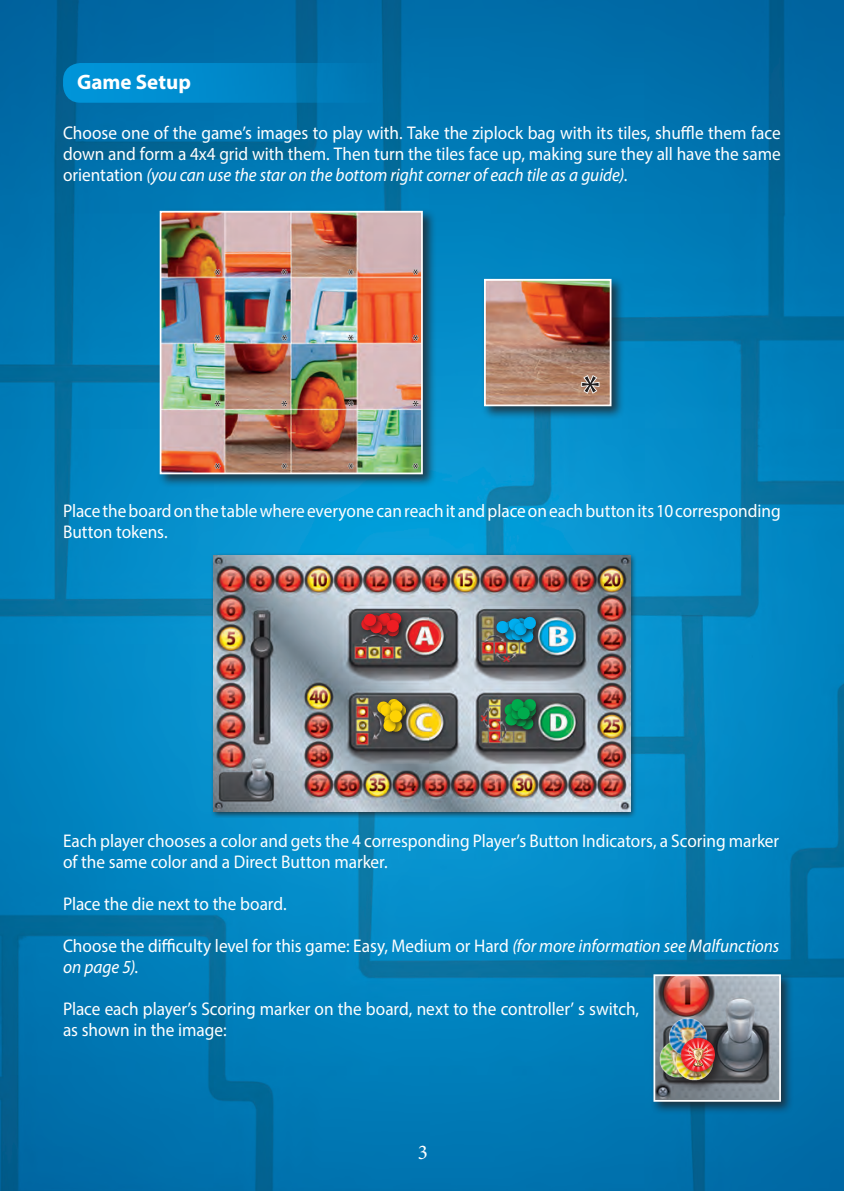
<style>
.page{position:relative;width:844px;height:1191px;background:#fff}
.page>*{position:absolute;margin:0;border:0;box-sizing:border-box;transform-origin:0 0}
.t1{font:700 21px "Myriad Pro";color:#fff}
.t2{font:21px "Minion Pro";color:#fff}
.t3{font:18.38px/21px "Myriad Pro";color:#fff;scale:.94 1}
.s1{font-style:italic}
</style>
<div class="page">
<img style="left:0;top:0;width:843px;height:1191px">
<svg style="left:63px;top:63px;width:355px;height:40px;background:#0083c3"></svg>
<div style="left:481px;top:276px;width:144px;height:144px;background:#231f20;opacity:.75"></div>
<img style="left:487px;top:282px;width:121px;height:121px">
<div style="left:484px;top:279px;width:127px;height:127px;border:2px solid #fff"></div>
<svg style="left:581px;top:375px;width:18px;height:19px"></svg>
<div style="left:157px;top:208px;width:279px;height:280px;background:#231f20;opacity:.75"></div>
<img style="left:163px;top:214px;width:256px;height:257px">
<div style="left:160px;top:211px;width:262px;height:263px;border:2px solid #fff"></div>
<svg style="left:214px;top:463px;width:6px;height:6px"></svg>
<svg style="left:214px;top:400px;width:6px;height:7px"></svg>
<svg style="left:214px;top:334px;width:6px;height:7px"></svg>
<svg style="left:214px;top:269px;width:6px;height:6px"></svg>
<svg style="left:281px;top:463px;width:6px;height:6px"></svg>
<svg style="left:281px;top:400px;width:6px;height:7px"></svg>
<svg style="left:281px;top:334px;width:6px;height:7px"></svg>
<svg style="left:281px;top:269px;width:6px;height:6px"></svg>
<svg style="left:347px;top:463px;width:7px;height:6px"></svg>
<svg style="left:347px;top:400px;width:7px;height:7px"></svg>
<svg style="left:347px;top:334px;width:7px;height:7px"></svg>
<svg style="left:347px;top:269px;width:7px;height:6px"></svg>
<svg style="left:412px;top:463px;width:6px;height:6px"></svg>
<svg style="left:412px;top:400px;width:6px;height:7px"></svg>
<svg style="left:412px;top:334px;width:6px;height:7px"></svg>
<svg style="left:412px;top:269px;width:6px;height:6px"></svg>
<div style="left:210px;top:552px;width:426px;height:266px;background:#231f20;opacity:.75"></div>
<img style="left:214px;top:556px;width:416px;height:255px">
<div style="left:376px;top:609px;width:23px;height:23px;background:#3e4145"></div>
<div style="left:357px;top:614px;width:23px;height:23px;background:#4d4e52"></div>
<div style="left:382px;top:620px;width:23px;height:23px;background:#231f20;opacity:.75"></div>
<div style="left:373px;top:618px;width:22px;height:23px;background:#231f20;opacity:.75"></div>
<div style="left:385px;top:609px;width:23px;height:23px;background:#231f20;opacity:.75"></div>
<div style="left:374px;top:610px;width:22px;height:22px;background:#5e5e62"></div>
<div style="left:382px;top:616px;width:23px;height:23px;background:#3f4042"></div>
<div style="left:366px;top:617px;width:23px;height:23px;background:#231f20;opacity:.75"></div>
<div style="left:360px;top:610px;width:22px;height:22px;background:#5f6165"></div>
<svg style="left:360px;top:612px;width:42px;height:25px"></svg>
<div style="left:384px;top:695px;width:22px;height:23px;background:#55575a"></div>
<div style="left:390px;top:701px;width:22px;height:22px;background:#231f20;opacity:.75"></div>
<div style="left:373px;top:697px;width:23px;height:23px;background:#231f20;opacity:.75"></div>
<div style="left:386px;top:706px;width:23px;height:23px;background:#231f20;opacity:.75"></div>
<div style="left:386px;top:697px;width:23px;height:23px;background:#4d5054"></div>
<div style="left:386px;top:715px;width:22px;height:23px;background:#434549"></div>
<div style="left:379px;top:715px;width:23px;height:23px;background:#231f20;opacity:.75"></div>
<div style="left:386px;top:706px;width:22px;height:23px;background:#231f20;opacity:.75"></div>
<svg style="left:376px;top:698px;width:31px;height:34px"></svg>
<div style="left:517px;top:713px;width:23px;height:23px;background:#231f20;opacity:.75"></div>
<div style="left:500px;top:700px;width:23px;height:23px;background:#534f53"></div>
<div style="left:510px;top:710px;width:23px;height:23px;background:#231f20;opacity:.75"></div>
<div style="left:517px;top:703px;width:23px;height:23px;background:#231f20;opacity:.75"></div>
<div style="left:519px;top:700px;width:23px;height:23px;background:#231f20;opacity:.75"></div>
<div style="left:501px;top:709px;width:23px;height:23px;background:#231f20;opacity:.75"></div>
<div style="left:519px;top:695px;width:23px;height:23px;background:#231f20;opacity:.75"></div>
<div style="left:507px;top:695px;width:23px;height:23px;background:#505357"></div>
<svg style="left:503px;top:698px;width:33px;height:32px"></svg>
<div style="left:501px;top:624px;width:23px;height:22px;background:#231f20;opacity:.75"></div>
<div style="left:507px;top:624px;width:23px;height:23px;background:#231f20;opacity:.75"></div>
<div style="left:492px;top:617px;width:23px;height:23px;background:#231f20;opacity:.75"></div>
<div style="left:517px;top:626px;width:23px;height:23px;background:#231f20;opacity:.75"></div>
<div style="left:504px;top:614px;width:23px;height:23px;background:#4e5154"></div>
<div style="left:519px;top:613px;width:23px;height:22px;background:#231f20;opacity:.75"></div>
<svg style="left:495px;top:616px;width:41px;height:27px"></svg>
<div style="left:650px;top:971px;width:144px;height:144px;background:#231f20;opacity:.75"></div>
<img style="left:656px;top:977px;width:121px;height:121px">
<div style="left:653px;top:974px;width:127px;height:127px;border:2px solid #fff"></div>
<img style="left:651px;top:1032px;width:16px;height:54px">
<div style="left:672px;top:1040px;width:53px;height:53px;background:#231f20;opacity:.75"></div>
<img style="left:667px;top:1034px;width:55px;height:55px">
<div style="left:666px;top:1015px;width:53px;height:54px;background:#231f20;opacity:.75"></div>
<img style="left:660px;top:1010px;width:56px;height:55px">
<div style="left:677px;top:1034px;width:44px;height:44px;background:#231f20;opacity:.75"></div>
<svg style="left:681px;top:1038px;width:33px;height:33px"></svg>
<p class="t1" style="left:77px;top:68px;width:115px">Game Setup</p>
<p class="t3" style="left:63px;top:122px;width:765px;text-align:justify">Choose one of the game’s images to play with. Take the ziplock bag with its tiles, shuffle them face down and form a 4x4 grid with them. Then turn the tiles face up, making sure they all have the same orientation <span class="s1">(you can use the star on the bottom right corner of each tile as a guide)</span>.</p>
<p class="t3" style="left:63px;top:500px;width:764px">Place the board on the table where everyone can reach it and place on each button its 10 corresponding<br>Button tokens.</p>
<p class="t3" style="left:63px;top:830px;width:763px">Each player chooses a color and gets the 4 corresponding Player’s Button Indicators, a Scoring marker of the same color and a Direct Button marker.</p>
<p class="t3" style="left:63px;top:893px;width:239px">Place the die next to the board.</p>
<p class="t3" style="left:63px;top:935px;width:763px">Choose the difficulty level for this game: Easy, Medium or Hard <span class="s1">(for more information see Malfunctions on page 5)</span>.</p>
<p class="t3" style="left:63px;top:998px;width:614px">Place each player’s Scoring marker on the board, next to the controller’ s switch, as shown in the image:</p>
<p class="t2" style="left:417px;top:1138px;width:12px">3</p>
</div>
